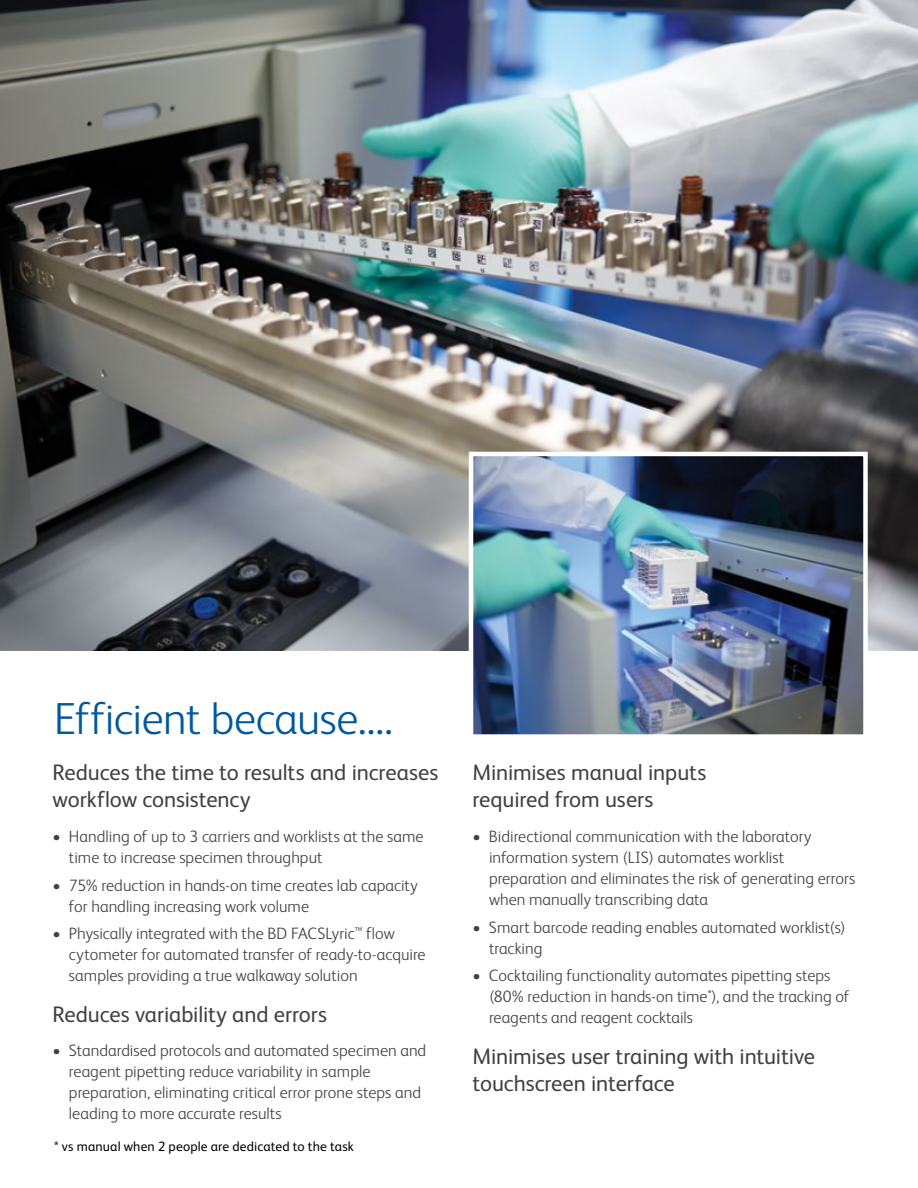
<style>
.page{position:relative;width:918px;height:1188px;background:#fff}
.page>*{position:absolute;margin:0;border:0;box-sizing:border-box;transform-origin:0 0}
.t1{font:300 45px "FS Albert Pro";letter-spacing:-.01em;color:#00589d}
.t2{font:22.5px/27px "FS Albert Pro";letter-spacing:-.005em;color:#414042}
.t3{font:300 16.5px/21px "FS Albert Pro";color:#414042}
.t4{font:13.5px "FS Albert Pro";letter-spacing:.01em;color:#000}
</style>
<div class="page">
<img style="left:0;top:0;width:918px;height:651px">
<img style="left:466px;top:449px;width:404px;height:286px">
<h1 class="t1" style="left:54px;top:688px;width:340px">Efficient because….</h1>
<h2 class="t2" style="left:52px;top:757px;width:387px">Reduces the time to results and increases workflow consistency</h2>
<p class="t3" style="left:69px;top:825px;width:356px;text-indent:-16px">• Handling of up to 3 carriers and worklists at the same time to increase specimen throughput</p>
<p class="t3" style="left:69px;top:873px;width:350px;text-indent:-16px">• 75% reduction in hands-on time creates lab capacity for handling increasing work volume</p>
<p class="t3" style="left:69px;top:922px;width:358px;text-indent:-16px">• Physically integrated with the BD FACSLyric<sup>™</sup> flow cytometer for automated transfer of ready-to-acquire samples providing a true walkaway solution</p>
<h2 class="t2" style="left:52px;top:999px;width:276px">Reduces variability and errors</h2>
<p class="t3" style="left:69px;top:1039px;width:359px;text-indent:-16px">• Standardised protocols and automated specimen and reagent pipetting reduce variability in sample preparation, eliminating critical error prone steps and leading to more accurate results</p>
<p class="t4" style="left:54px;top:1137px;width:301px">* vs manual when 2 people are dedicated to the task</p>
<h2 class="t2" style="left:472px;top:757px;width:236px">Minimises manual inputs required from users</h2>
<p class="t3" style="left:489px;top:825px;width:368px;text-indent:-16px">• Bidirectional communication with the laboratory information system (LIS) automates worklist preparation and eliminates the risk of generating errors when manually transcribing data</p>
<p class="t3" style="left:489px;top:915px;width:358px;text-indent:-16px">• Smart barcode reading enables automated worklist(s) tracking</p>
<p class="t3" style="left:489px;top:964px;width:362px;text-indent:-16px">• Cocktailing functionality automates pipetting steps (80% reduction in hands-on time<sup>*</sup>), and the tracking of reagents and reagent cocktails</p>
<h2 class="t2" style="left:472px;top:1041px;width:344px">Minimises user training with intuitive touchscreen interface</h2>
</div>
